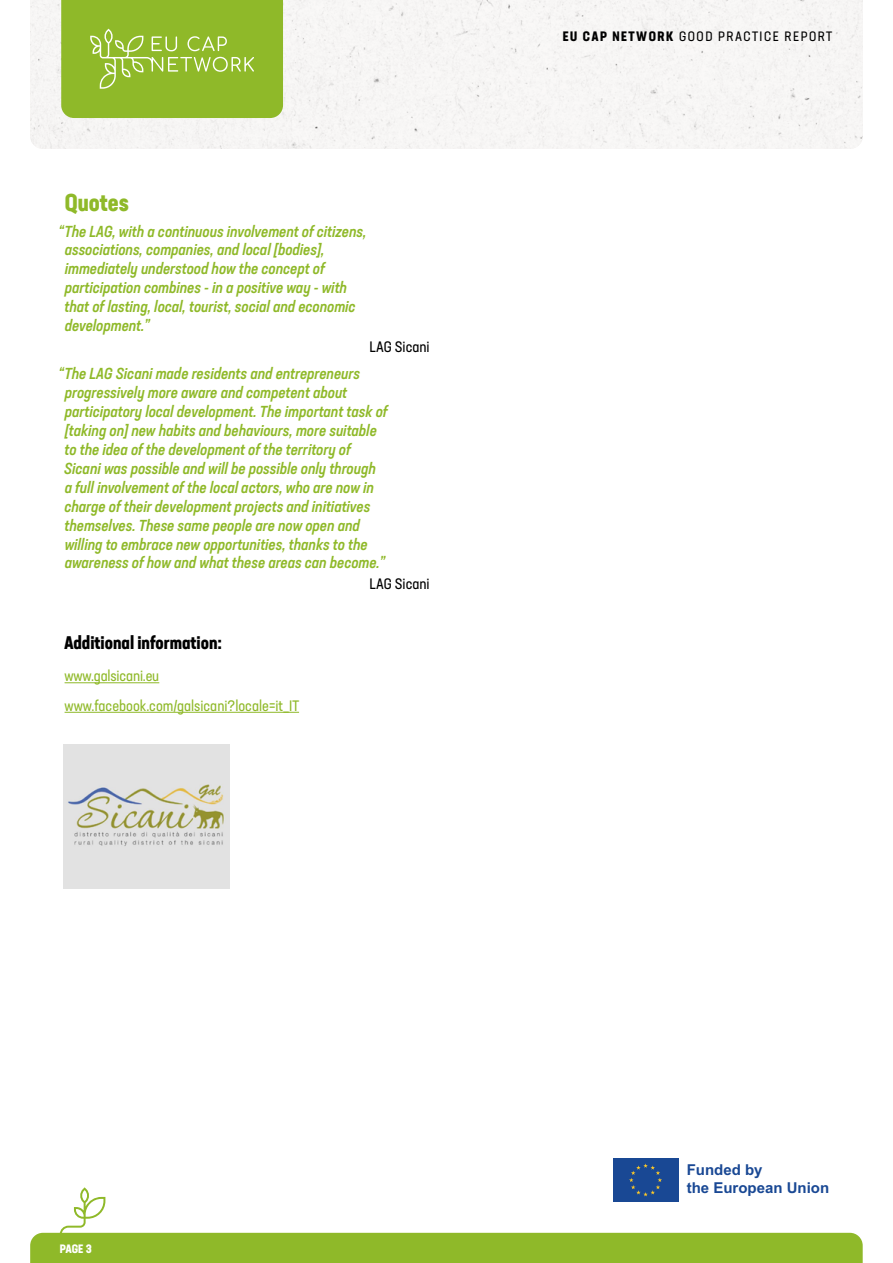
<style>
.page{position:relative;width:893px;height:1263px;background:#fff}
.page>*{position:absolute;margin:0;border:0;box-sizing:border-box;transform-origin:0 0}
.t1{font:700 condensed 24px "Neusa Next Std";color:#8fb929}
.t2{font:700 condensed 18px "Neusa Next Std";color:#000}
.t3{font:italic 500 condensed 15.75px/18.9px "Neusa Next Std";color:#8fb929}
.t4{font:condensed 15px/29.5px "Neusa Next Std";color:#8fb929}
.t5{font:700 15px/18px "Arial";color:#194894}
.t6{font:condensed 15px "Neusa Next Std";color:#000}
.t7{font:condensed 13.5px "Neusa Next Std";letter-spacing:.11em;color:#000}
.t8{font:700 condensed 12px "Neusa Next Std";color:#fff}
.s1{font-weight:700}
</style>
<div class="page">
<hr style="left:65px;top:682px;width:94px;height:1px;background:#8fb929">
<hr style="left:65px;top:712px;width:234px;height:1px;background:#8fb929">
<div style="left:30px;top:0;width:833px;height:149px;background:#f7f6f5"></div>
<svg style="left:61px;top:0;width:222px;height:118px;background:#94bc34"></svg>
<div style="left:612px;top:1157px;width:68px;height:46px;background:#194894"></div>
<svg style="left:30px;top:1163px;width:833px;height:100px"></svg>
<img style="left:64px;top:744px;width:165px;height:145px">
<h1 class="t1" style="left:65px;top:187px;width:66px">Quotes</h1>
<p class="t3" style="left:65px;top:221px;width:303px;text-indent:-6px">“The LAG, with a continuous involvement of citizens, associations, companies, and local [bodies], immediately understood how the concept of participation combines - in a positive way - with that of lasting, local, tourist, social and economic development.”</p>
<p class="t6" style="left:370px;top:337px;width:62px">LAG Sicani</p>
<p class="t3" style="left:64px;top:364px;width:325px;text-indent:-6px">“The LAG Sicani made residents and entrepreneurs progressively more aware and competent about participatory local development. The important task of [taking on] new habits and behaviours, more suitable to the idea of the development of the territory of Sicani was possible and will be possible only through<br>a full involvement of the local actors, who are now in charge of their development projects and initiatives themselves. These same people are now open and willing to embrace new opportunities, thanks to the awareness of how and what these areas can become.”</p>
<p class="t6" style="left:370px;top:575px;width:62px">LAG Sicani</p>
<p class="t2" style="left:64px;top:631px;width:160px">Additional information:</p>
<p class="t4" style="left:65px;top:661px;width:236px">www.galsicani.eu www.facebook.com/galsicani?locale=it_IT</p>
<p class="t7" style="left:563px;top:27px;width:271px"><span class="s1">EU CAP NETWORK</span> GOOD PRACTICE REPORT</p>
<p class="t8" style="left:60px;top:1241px;width:34px">PAGE 3</p>
<p class="t5" style="left:687px;top:1161px;width:144px">Funded by<br>the European Union</p>
</div>
